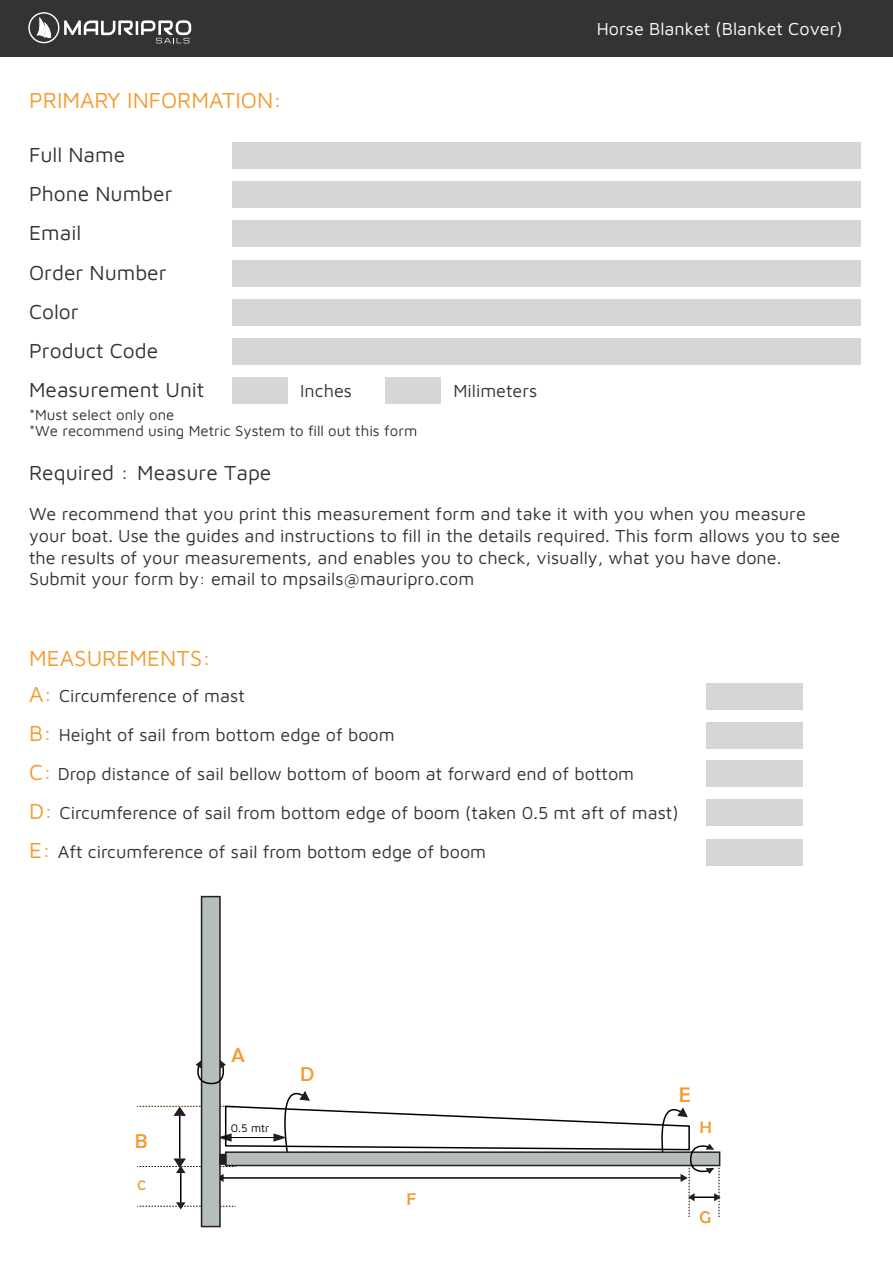
<style>
.page{position:relative;width:893px;height:1263px;background:#fff}
.page>*{position:absolute;margin:0;border:0;box-sizing:border-box;transform-origin:0 0}
.t1{font:22.5px "Maven Pro";color:#f39b2f}
.t2{font:21.3px "Berlin Sans FB";color:#f39b2f}
.t3{font:21px "Maven Pro";color:#333}
.t4{font:20.25px "Berlin Sans FB";color:#f39b2f}
.t5{font:18px/39px "Maven Pro";color:#333}
.t6{font:18px "Maven Pro";color:#fff}
.t7{font:17.1px "Berlin Sans FB";color:#f39b2f}
.t8{font:16.65px "Berlin Sans FB";color:#f39b2f}
.t9{font:15px/16.2px "Maven Pro";color:#333}
.t10{font:13.8px "Berlin Sans FB";color:#f39b2f}
.t11{font:11.4px "Maven Pro";color:#000}
.s1{font-size:22.5px;color:#f39b2f}
</style>
<div class="page">
<div style="left:232px;top:377px;width:56px;height:27px;background:#d6d6d6"></div>
<div style="left:385px;top:377px;width:56px;height:27px;background:#d6d6d6"></div>
<div style="left:232px;top:338px;width:629px;height:27px;background:#d6d6d6"></div>
<div style="left:232px;top:299px;width:629px;height:27px;background:#d6d6d6"></div>
<div style="left:232px;top:260px;width:629px;height:27px;background:#d6d6d6"></div>
<div style="left:232px;top:220px;width:629px;height:27px;background:#d6d6d6"></div>
<div style="left:232px;top:181px;width:629px;height:27px;background:#d6d6d6"></div>
<div style="left:232px;top:142px;width:629px;height:27px;background:#d6d6d6"></div>
<div style="left:706px;top:683px;width:97px;height:27px;background:#d6d6d6"></div>
<div style="left:706px;top:722px;width:97px;height:27px;background:#d6d6d6"></div>
<div style="left:706px;top:760px;width:97px;height:27px;background:#d6d6d6"></div>
<div style="left:706px;top:799px;width:97px;height:27px;background:#d6d6d6"></div>
<div style="left:706px;top:839px;width:97px;height:27px;background:#d6d6d6"></div>
<div style="left:0;top:0;width:893px;height:57px;background:#333"></div>
<svg style="left:28px;top:12px;width:163px;height:31px"></svg>
<div style="left:201px;top:896px;width:20px;height:331px;background:#b5bdbd;border:2px solid #231f20"></div>
<svg style="left:137px;top:1058px;width:584px;height:159px"></svg>
<p class="t1" style="left:29px;top:85px;width:254px">PRIMARY INFORMATION:</p>
<p class="t3" style="left:29px;top:140px;width:98px">Full Name</p>
<p class="t3" style="left:29px;top:179px;width:145px">Phone Number</p>
<p class="t3" style="left:29px;top:219px;width:54px">Email</p>
<p class="t3" style="left:29px;top:258px;width:139px">Order Number</p>
<p class="t3" style="left:29px;top:297px;width:51px">Color</p>
<p class="t3" style="left:29px;top:336px;width:131px">Product Code</p>
<p class="t3" style="left:29px;top:376px;width:177px">Measurement Unit</p>
<p class="t5" style="left:300px;top:370px;width:53px">Inches</p>
<p class="t5" style="left:453px;top:370px;width:86px">Milimeters</p>
<p class="t9" style="left:29px;top:405px;width:390px">*Must select only one<br>*We recommend using Metric System to fill out this form</p>
<p class="t6" style="left:597px;top:16px;width:248px">Horse Blanket (Blanket Cover)</p>
<p class="t3" style="left:29px;top:458px;width:244px">Required : Measure Tape</p>
<p class="t5" style="left:29px;top:502px;width:813px;line-height:21.6px">We recommend that you print this measurement form and take it with you when you measure your boat. Use the guides and instructions to fill in the details required. This form allows you to see the results of your measurements, and enables you to check, visually, what you have done.<br>Submit your form by: email to mpsails@mauripro.com</p>
<p class="t1" style="left:29px;top:643px;width:183px">MEASUREMENTS:</p>
<p class="t5" style="left:29px;top:675px;width:651px"><span class="s1">A:</span> Circumference of mast<br><span class="s1">B:</span> Height of sail from bottom edge of boom<br><span class="s1">C:</span> Drop distance of sail bellow bottom of boom at forward end of bottom<br><span class="s1">D:</span> Circumference of sail from bottom edge of boom (taken 0.5 mt aft of mast)<br><span class="s1">E:</span> Aft circumference of sail from bottom edge of boom</p>
<p class="t4" style="left:135px;top:1130px;width:14px">B</p>
<p class="t10" style="left:137px;top:1178px;width:10px">C</p>
<p class="t4" style="left:232px;top:1043px;width:15px">A</p>
<p class="t11" style="left:231px;top:1120px;width:40px">0.5 mtr</p>
<p class="t4" style="left:301px;top:1062px;width:15px">D</p>
<p class="t7" style="left:407px;top:1189px;width:11px">F</p>
<p class="t2" style="left:679px;top:1083px;width:13px">E</p>
<p class="t8" style="left:700px;top:1118px;width:13px">H</p>
<p class="t7" style="left:699px;top:1208px;width:13px">G</p>
</div>
